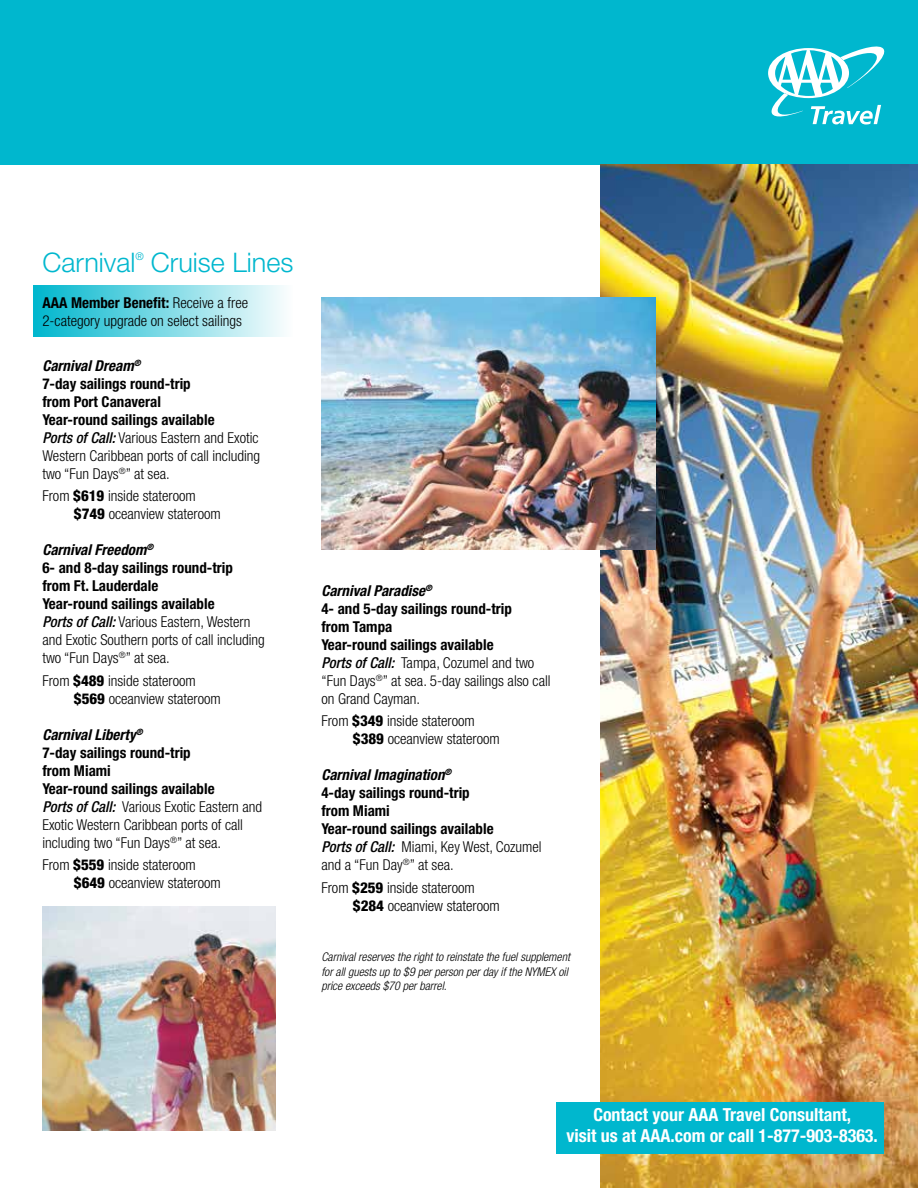
<style>
.page{position:relative;width:918px;height:1188px;background:#fff}
.page>*{position:absolute;margin:0;border:0;box-sizing:border-box;transform-origin:0 0}
.t1{font:300 27px "Helvetica Neue LT Std";color:#00b7ce}
.t2{font:700 condensed 18px/21.6px "Helvetica Neue LT Std";color:#fff;text-align:center}
.t3{font:300 condensed 15px/18px "Helvetica Neue LT Std";color:#000}
.t4{font:700 condensed 15px/18px "Helvetica Neue LT Std";color:#000}
.t5{font:italic 300 condensed 12px/14.4px "Helvetica Neue LT Std";color:#000}
.t6{font:300 10.5px "Helvetica Neue LT Std";color:#00b7ce}
.s1{font-weight:700}
.s2{font-weight:700;font-style:italic}
.s3{font-weight:500;font-style:italic}
.s4{font-weight:800}
.s5{font-style:italic}
.s6{font-weight:300}
</style>
<div class="page">
<div style="left:34px;top:286px;width:259px;height:51px;background:linear-gradient(to right,#00b7cd,#fcfefe)"></div>
<div style="left:0;top:0;width:918px;height:165px;background:#00b7ce"></div>
<img style="left:600px;top:165px;width:318px;height:1023px">
<img style="left:321px;top:297px;width:335px;height:252px">
<img style="left:42px;top:906px;width:233px;height:225px">
<svg style="left:768px;top:46px;width:116px;height:79px"></svg>
<div style="left:556px;top:1102px;width:328px;height:52px;background:#00b7ce"></div>
<h1 class="t1" style="left:42px;top:246px;width:95px">Carnival</h1>
<p class="t6" style="left:135px;top:250px;width:10px">®</p>
<h1 class="t1" style="left:151px;top:246px;width:144px">Cruise Lines</h1>
<p class="t3" style="left:42px;top:293px;width:207px"><span class="s1">AAA Member Benefit:</span> Receive a free<br>2-category upgrade on select sailings</p>
<p class="t3" style="left:42px;top:356px;width:219px"><span class="s2">Carnival Dream</span><sup>®<br></sup><span class="s1">7-day sailings round-trip<br>from Port Canaveral<br>Year-round sailings available<br></span><span class="s3">Ports of Call:</span> Various Eastern and Exotic<br>Western Caribbean ports of call including two “Fun Days<sup>®</sup>” at sea.</p>
<p class="t3" style="left:74px;top:487px;width:148px;text-indent:-31px">From <span class="s4">$619</span> inside stateroom <span class="s4">$749</span> oceanview stateroom</p>
<p class="t3" style="left:42px;top:541px;width:224px"><span class="s2">Carnival Freedom</span><sup>®<br></sup><span class="s1">6- and 8-day sailings round-trip<br>from Ft. Lauderdale<br>Year-round sailings available<br></span><span class="s3">Ports of Call:</span> Various Eastern, Western and Exotic Southern ports of call including two “Fun Days<sup>®</sup>” at sea.</p>
<p class="t3" style="left:74px;top:671px;width:148px;text-indent:-31px">From <span class="s4">$489</span> inside stateroom <span class="s4">$569</span> oceanview stateroom</p>
<p class="t3" style="left:42px;top:725px;width:221px"><span class="s2">Carnival Liberty</span><sup>®<br></sup><span class="s1">7-day sailings round-trip<br>from Miami<br>Year-round sailings available<br></span><span class="s3">Ports of Call:</span> Various Exotic Eastern and<br>Exotic Western Caribbean ports of call including two “Fun Days<sup>®</sup>” at sea.</p>
<p class="t3" style="left:74px;top:856px;width:148px;text-indent:-31px">From <span class="s4">$559</span> inside stateroom <span class="s4">$649</span> oceanview stateroom</p>
<p class="t3" style="left:321px;top:581px;width:231px"><span class="s2">Carnival Paradise</span><sup>®<br></sup><span class="s1">4- and 5-day sailings round-trip<br>from Tampa<br>Year-round sailings available<br></span><span class="s3">Ports of Call:</span> Tampa, Cozumel and two “Fun Days<sup>®</sup>” at sea. 5-day sailings also call on Grand Cayman.</p>
<p class="t3" style="left:353px;top:712px;width:148px;text-indent:-32px">From <span class="s4">$349</span> inside stateroom <span class="s4">$389</span> oceanview stateroom</p>
<p class="t4" style="left:321px;top:766px;width:222px"><span class="s5">Carnival Imagination</span><sup>®<br></sup>4-day sailings round-trip<br>from Miami<br>Year-round sailings available<br><span class="s3">Ports of Call:</span> <span class="s6">Miami, Key West, Cozumel and a “Fun Day</span><sup>®</sup><span class="s6">” at sea.</span></p>
<p class="t3" style="left:353px;top:878px;width:148px;text-indent:-32px">From <span class="s4">$259</span> inside stateroom <span class="s4">$284</span> oceanview stateroom</p>
<p class="t5" style="left:321px;top:950px;width:250px">Carnival reserves the right to reinstate the fuel supplement for all guests up to $9 per person per day if the NYMEX oil price exceeds $70 per barrel.</p>
<p class="t2" style="left:567px;top:1103px;width:313px">Contact your AAA Travel Consultant,<br>visit us at AAA.com or call 1-877-903-8363.</p>
</div>
